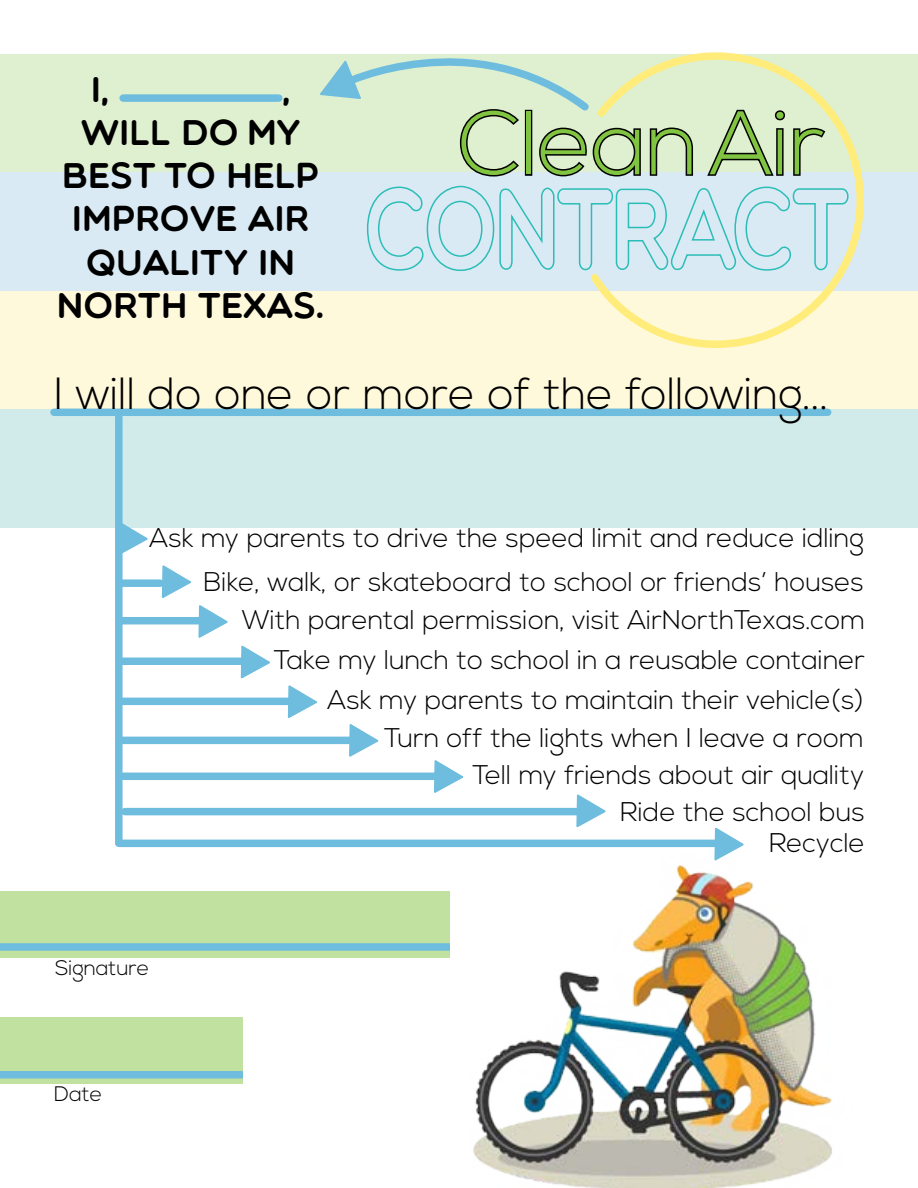
<style>
.page{position:relative;width:918px;height:1188px;background:#fff}
.page>*{position:absolute;margin:0;border:0;box-sizing:border-box;transform-origin:0 0}
.t1{font:300 90px "Nexa";color:#81c441}
.t2{font:300 45px "Nexa";color:#000}
.t3{font:36px "Multicolore";color:#000}
.t4{font:300 27px "Nexa";color:#000}
.t5{font:300 21px "Nexa";color:#000}
</style>
<div class="page">
<div style="left:1px;top:1017px;width:242px;height:67px;background:#c0e1a0"></div>
<div style="left:1px;top:891px;width:449px;height:66px;background:#c0e1a0"></div>
<div style="left:0;top:54px;width:918px;height:118px;background:#dff0d0"></div>
<div style="left:0;top:172px;width:918px;height:119px;background:#d9eaf4"></div>
<div style="left:0;top:291px;width:918px;height:118px;background:#fff9db"></div>
<div style="left:0;top:409px;width:918px;height:118px;background:#d0ebe9"></div>
<svg style="left:591px;top:52px;width:273px;height:296px"></svg>
<svg style="left:648px;top:126px;width:47px;height:51px"></svg>
<svg style="left:705px;top:108px;width:122px;height:70px"></svg>
<svg style="left:366px;top:185px;width:485px;height:89px"></svg>
<div style="left:123px;top:94px;width:156px;height:8px;background:#6fbdde"></div>
<svg style="left:320px;top:52px;width:322px;height:126px"></svg>
<div style="left:4px;top:943px;width:442px;height:8px;background:#6fbdde"></div>
<div style="left:4px;top:1071px;width:235px;height:7px;background:#6fbdde"></div>
<img style="left:424px;top:815px;width:408px;height:373px">
<svg style="left:714px;top:826px;width:32px;height:36px"></svg>
<svg style="left:576px;top:794px;width:32px;height:35px"></svg>
<svg style="left:433px;top:760px;width:30px;height:33px"></svg>
<svg style="left:348px;top:724px;width:31px;height:33px"></svg>
<svg style="left:287px;top:685px;width:30px;height:33px"></svg>
<div style="left:115px;top:416px;width:8px;height:427px;background:#6fbdde"></div>
<div style="left:119px;top:840px;width:608px;height:7px;background:#6fbdde"></div>
<div style="left:125px;top:808px;width:458px;height:7px;background:#6fbdde"></div>
<div style="left:123px;top:773px;width:322px;height:7px;background:#6fbdde"></div>
<div style="left:121px;top:737px;width:235px;height:7px;background:#6fbdde"></div>
<div style="left:120px;top:698px;width:182px;height:7px;background:#6fbdde"></div>
<div style="left:121px;top:658px;width:127px;height:7px;background:#6fbdde"></div>
<div style="left:121px;top:617px;width:86px;height:7px;background:#6fbdde"></div>
<div style="left:121px;top:579px;width:39px;height:8px;background:#6fbdde"></div>
<svg style="left:240px;top:645px;width:30px;height:34px"></svg>
<svg style="left:161px;top:565px;width:67px;height:73px"></svg>
<svg style="left:122px;top:521px;width:28px;height:36px"></svg>
<div style="left:54px;top:409px;width:774px;height:7px;background:#6fbdde"></div>
<p class="t3" style="left:91px;top:68px;width:19px">I,</p>
<p class="t3" style="left:283px;top:68px;width:9px">,</p>
<p class="t3" style="left:81px;top:111px;width:221px">WILL DO MY</p>
<p class="t3" style="left:62px;top:154px;width:258px">BEST TO HELP</p>
<p class="t3" style="left:72px;top:197px;width:239px">IMPROVE AIR</p>
<p class="t3" style="left:86px;top:240px;width:210px">QUALITY IN</p>
<p class="t3" style="left:57px;top:284px;width:269px">NORTH TEXAS.</p>
<p class="t1" style="left:459px;top:92px;width:368px">Clean Air</p>
<p class="t2" style="left:54px;top:368px;width:776px">I will do one or more of the following...</p>
<p class="t4" style="left:149px;top:522px;width:716px">Ask my parents to drive the speed limit and reduce idling</p>
<p class="t4" style="left:204px;top:566px;width:662px">Bike, walk, or skateboard to school or friends’ houses</p>
<p class="t4" style="left:242px;top:604px;width:625px">With parental permission, visit AirNorthTexas.com</p>
<p class="t4" style="left:274px;top:644px;width:593px">Take my lunch to school in a reusable container</p>
<p class="t4" style="left:327px;top:684px;width:538px">Ask my parents to maintain their vehicle(s)</p>
<p class="t4" style="left:384px;top:722px;width:481px">Turn off the lights when I leave a room</p>
<p class="t4" style="left:472px;top:760px;width:393px">Tell my friends about air quality</p>
<p class="t4" style="left:620px;top:796px;width:246px">Ride the school bus</p>
<p class="t5" style="left:55px;top:955px;width:96px">Signature</p>
<p class="t5" style="left:54px;top:1082px;width:50px">Date</p>
<p class="t4" style="left:769px;top:827px;width:97px">Recycle</p>
</div>
